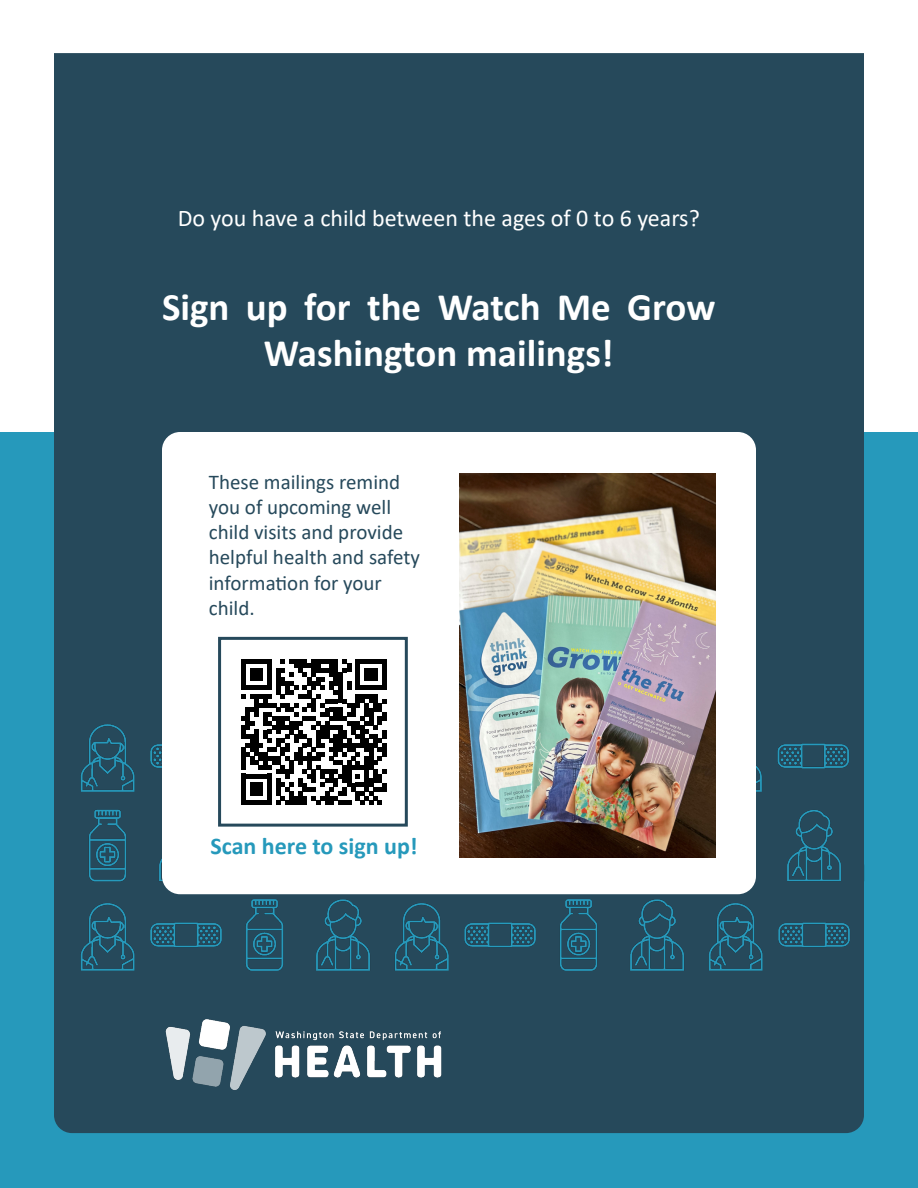
<style>
.page{position:relative;width:918px;height:1188px;background:#fff}
.page>*{position:absolute;margin:0;border:0;box-sizing:border-box;transform-origin:0 0}
.t1{font:700 39px/46.8px "Calibri";color:#fff;text-align:center}
.t2{font:24px "Calibri";color:#fff}
.t3{font:700 24px "Calibri";color:#2699bb}
.t4{font:21px/25.2px "Calibri";color:#26495b}
</style>
<div class="page">
<div style="left:0;top:432px;width:918px;height:755px;background:#2699bb"></div>
<div style="left:54px;top:53px;width:810px;height:1080px;background:#26495b"></div>
<img style="left:159px;top:1049px;width:289px;height:49px">
<img style="left:55px;top:701px;width:810px;height:348px">
<div style="left:162px;top:432px;width:594px;height:462px;background:#fff;border-radius:18px"></div>
<svg style="left:241px;top:659px;width:146px;height:146px"></svg>
<div style="left:382px;top:783px;width:5px;height:9px;background:#000"></div>
<div style="left:218px;top:637px;width:190px;height:190px;border:3px solid #26495b"></div>
<img style="left:459px;top:473px;width:257px;height:385px">
<p class="t2" style="left:178px;top:201px;width:524px">Do you have a child between the ages of 0 to 6 years?</p>
<h1 class="t1" style="left:162px;top:283px;width:555px">Sign up for the Watch Me Grow<br>Washington mailings!</h1>
<p class="t4" style="left:209px;top:469px;width:213px">These mailings remind you of upcoming well child visits and provide helpful health and safety information for your child.</p>
<p class="t3" style="left:210px;top:829px;width:209px">Scan here to sign up!</p>
</div>
